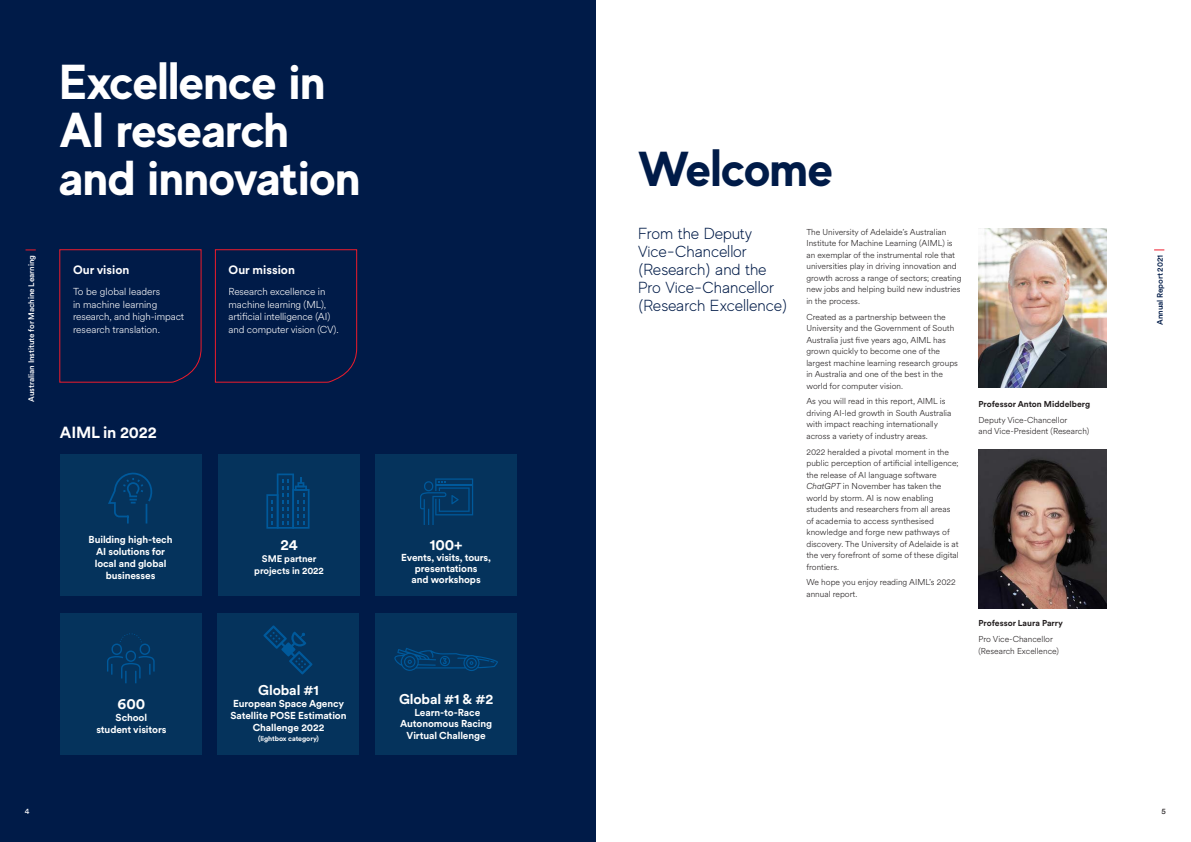
<style>
.page{position:relative;width:1191px;height:842px;background:#fff}
.page>*{position:absolute;margin:0;border:0;box-sizing:border-box;transform-origin:0 0}
.UoA_head_1{font:700 49px/48px "MADE Evolve Sans";color:#fff}
.UoA_head_1-2{font:700 49px "MADE Evolve Sans";color:#001b48}
.UoA_body{font:300 16px/18px "MADE Evolve Sans";letter-spacing:-.01em;color:#001b48}
.UoA_head_2{font:700 16px "Circular XX";letter-spacing:-.01em;color:#fff}
.t1{font:700 15px "Circular XX";letter-spacing:-.01em;color:#fff}
.t2{font:700 14px "Circular XX";letter-spacing:-.01em;color:#fff}
.UoA_body-2{font:700 12px "Circular XX";color:#fff}
.t3{font:700 10px/12px "Circular XX";letter-spacing:-.01em;color:#fff;text-align:center}
.UoA_body-3{font:300 10px/12.5px "Circular XX";letter-spacing:-.01em;color:#fff}
.t4{font:700 9.5px/12px "Circular XX";letter-spacing:-.01em;color:#fff;text-align:center}
.UoA_body-4{font:300 8.5px/11.5px "Circular XX";color:#231f20}
.UoA_body-5{font:700 8.5px "Circular XX";color:#231f20}
.UoA_head_4{font:500 8px "Circular XX";letter-spacing:-.01em;color:#fff}
.UoA_head_4-2{font:500 8px "Circular XX";letter-spacing:-.01em;color:#001b48}
.UoA_footer{font:8px "Circular XX";color:#231f20}
.UoA_footer-2{font:8px "Circular XX";color:#fff}
.t5{font:700 7px "Circular XX";letter-spacing:-.01em;color:#fff}
.s1{font-style:italic}
</style>
<div class="page">
<div style="left:0;top:0;width:595px;height:842px;background:#001b48"></div>
<img style="left:978px;top:228px;width:128px;height:159px">
<svg style="left:59px;top:249px;width:143px;height:134px"></svg>
<svg style="left:215px;top:249px;width:142px;height:134px"></svg>
<img style="left:978px;top:449px;width:128px;height:159px">
<div style="left:218px;top:454px;width:141px;height:142px;background:#05335c"></div>
<svg style="left:266px;top:473px;width:43px;height:56px"></svg>
<div style="left:375px;top:454px;width:141px;height:142px;background:#05335c"></div>
<svg style="left:420px;top:478px;width:53px;height:47px"></svg>
<div style="left:217px;top:613px;width:142px;height:142px;background:#05335c"></div>
<svg style="left:263px;top:625px;width:49px;height:49px"></svg>
<div style="left:60px;top:454px;width:142px;height:142px;background:#05335c"></div>
<svg style="left:108px;top:472px;width:44px;height:52px"></svg>
<div style="left:60px;top:613px;width:142px;height:142px;background:#05335c"></div>
<svg style="left:107px;top:633px;width:48px;height:50px"></svg>
<div style="left:375px;top:613px;width:141px;height:142px;background:#05335c"></div>
<svg style="left:394px;top:648px;width:104px;height:23px"></svg>
<p class="UoA_head_4" style="left:26px;top:402px;width:148px;rotate:-90deg">Australian Institute for Machine Learning</p>
<p class="UoA_head_1" style="left:60px;top:56px;width:303px">Excellence in<br>AI research and innovation</p>
<p class="UoA_body-2" style="left:73px;top:262px;width:58px">Our vision</p>
<p class="UoA_body-3" style="left:73px;top:285px;width:113px">To be global leaders<br>in machine learning research, and high-impact research translation.</p>
<p class="UoA_head_2" style="left:60px;top:421px;width:98px">AIML in 2022</p>
<p class="UoA_body-2" style="left:229px;top:262px;width:68px">Our mission</p>
<p class="UoA_body-3" style="left:229px;top:285px;width:111px">Research excellence in machine learning (ML), artificial intelligence (AI) and computer vision (CV).</p>
<p class="t3" style="left:89px;top:533px;width:85px">Building high-tech<br>AI solutions for local and global businesses</p>
<p class="t1" style="left:280px;top:535px;width:19px">24</p>
<p class="t4" style="left:254px;top:553px;width:71px">SME partner projects in 2022</p>
<p class="UoA_footer-2" style="left:25px;top:805px;width:6px">4</p>
<p class="t1" style="left:118px;top:694px;width:29px">600</p>
<p class="t3" style="left:96px;top:711px;width:72px">School<br>student visitors</p>
<p class="t2" style="left:258px;top:680px;width:62px">Global #1</p>
<p class="t3" style="left:230px;top:697px;width:117px">European Space Agency<br>Satellite POSE Estimation<br>Challenge 2022</p>
<p class="t5" style="left:258px;top:734px;width:62px">(lightbox category)</p>
<p class="t1" style="left:430px;top:535px;width:34px">100+</p>
<p class="t3" style="left:401px;top:552px;width:91px;line-height:11px">Events, visits, tours, presentations<br>and workshops</p>
<p class="t2" style="left:399px;top:689px;width:96px">Global #1 &amp; #2</p>
<p class="t3" style="left:400px;top:706px;width:93px;line-height:11px">Learn-to-Race<br>Autonomous Racing</p>
<p class="t3" style="left:406px;top:729px;width:81px">Virtual Challenge</p>
<p class="UoA_head_1-2" style="left:638px;top:137px;width:196px">Welcome</p>
<p class="UoA_body" style="left:638px;top:224px;width:151px">From the Deputy<br>Vice-Chancellor (Research) and the<br>Pro Vice-Chancellor (Research Excellence)</p>
<p class="UoA_body-4" style="left:806px;top:226px;width:156px">The University of Adelaide’s Australian Institute for Machine Learning (AIML) is an exemplar of the instrumental role that universities play in driving innovation and growth across a range of sectors; creating new jobs and helping build new industries in the process.</p>
<p class="UoA_body-4" style="left:806px;top:311px;width:153px">Created as a partnership between the University and the Government of South Australia just five years ago, AIML has grown quickly to become one of the largest machine learning research groups in Australia and one of the best in the world for computer vision.</p>
<p class="UoA_body-4" style="left:806px;top:395px;width:146px">As you will read in this report, AIML is driving AI-led growth in South Australia with impact reaching internationally across a variety of industry areas.</p>
<p class="UoA_body-4" style="left:806px;top:446px;width:154px">2022 heralded a pivotal moment in the public perception of artificial intelligence; the release of AI language software <span class="s1">ChatGPT</span> in November has taken the world by storm. AI is now enabling students and researchers from all areas of academia to access synthesised knowledge and forge new pathways of discovery. The University of Adelaide is at the very forefront of some of these digital frontiers.</p>
<p class="UoA_body-4" style="left:806px;top:576px;width:151px">We hope you enjoy reading AIML’s 2022 annual report.</p>
<p class="UoA_body-5" style="left:978px;top:398px;width:113px">Professor Anton Middelberg</p>
<p class="UoA_body-4" style="left:978px;top:414px;width:112px">Deputy Vice-Chancellor<br>and Vice-President (Research)</p>
<p class="UoA_body-5" style="left:978px;top:618px;width:86px">Professor Laura Parry</p>
<p class="UoA_body-4" style="left:978px;top:633px;width:82px">Pro Vice-Chancellor (Research Excellence)</p>
<p class="UoA_head_4-2" style="left:1154px;top:325px;width:71px;rotate:-90deg">Annual Report 2021</p>
<p class="UoA_footer" style="left:1161px;top:805px;width:6px">5</p>
</div>
